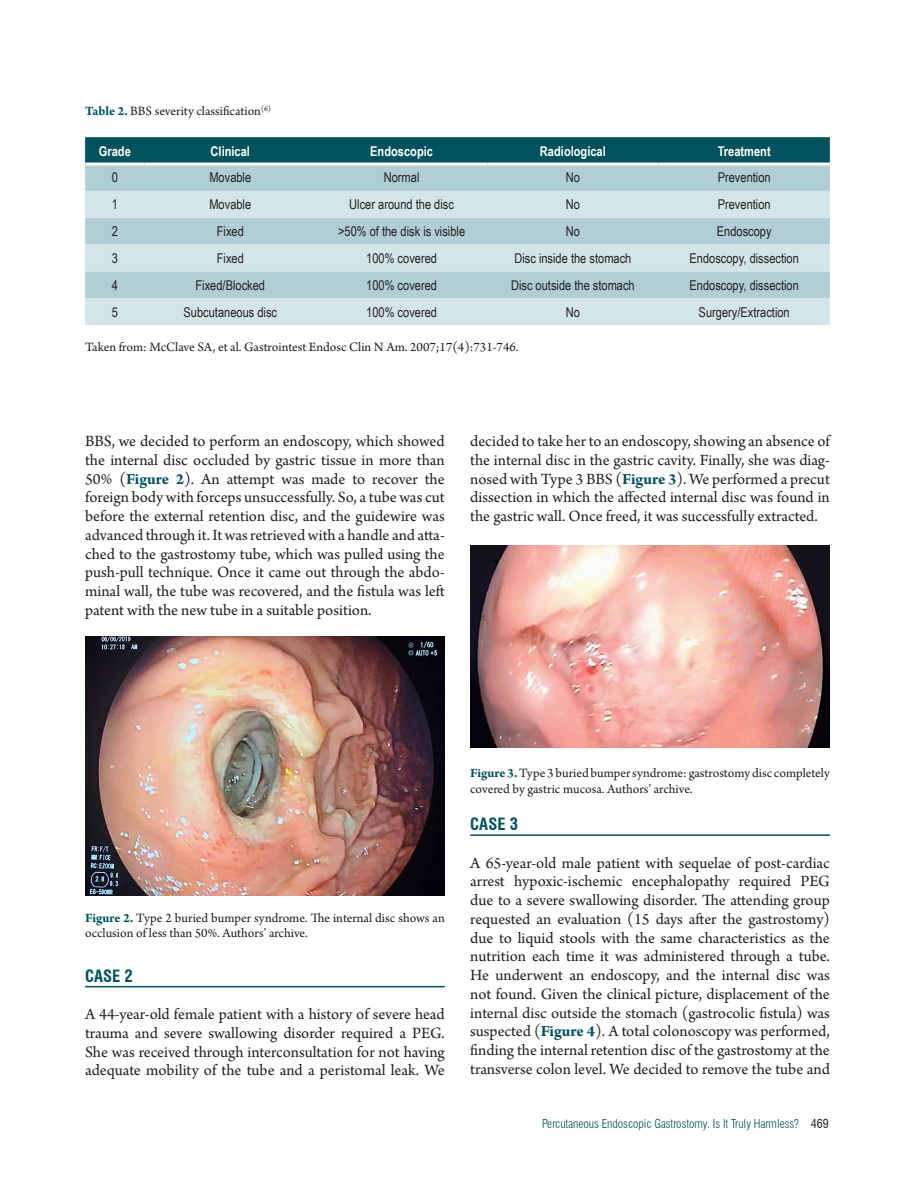
<style>
.page{position:relative;width:915px;height:1188px;background:#fff}
.page>*{position:absolute;margin:0;border:0;box-sizing:border-box;transform-origin:0 0}
.Texto{font:16.5px/18.8px "Arno Pro";color:#231f20;text-align:justify}
.Título_1{font:700 condensed 16.5px "Swiss 721 BT";color:#00525d}
.Títulos_tablas_y_fig{font:13.5px/15.8px "Arno Pro";color:#231f20}
.Texto_tabla{font:13.5px "Arial Narrow";color:#231f20}
.Titulos_tabla{font:700 13.5px "Arial Narrow";color:#fff}
.t1{font:300 condensed 12px "Swiss 721 BT";color:#00525d}
.s1{font-weight:700;color:#00525d}
.s2{font-weight:400;color:#231f20}
</style>
<div class="page">
<hr style="left:85px;top:986px;width:359px;height:1px;background:#00525d">
<hr style="left:470px;top:834px;width:359px;height:2px;background:#00525d">
<svg style="left:85px;top:137px;width:744px;height:26px;background:#065661"></svg>
<div style="left:85px;top:166px;width:744px;height:25px;background:#b1ced5"></div>
<svg style="left:85px;top:191px;width:744px;height:134px;background:#c6dce1"></svg>
<img style="left:85px;top:637px;width:359px;height:258px">
<img style="left:470px;top:546px;width:359px;height:202px">
<p class="Títulos_tablas_y_fig" style="left:85px;top:104px;width:187px"><span class="s1">Table 2.</span> BBS severity classification<sup>(6)</sup></p>
<p class="Titulos_tabla" style="left:99px;top:141px;width:33px">Grade</p>
<p class="Titulos_tabla" style="left:210px;top:141px;width:41px">Clinical</p>
<p class="Titulos_tabla" style="left:370px;top:141px;width:64px">Endoscopic</p>
<p class="Titulos_tabla" style="left:540px;top:141px;width:67px">Radiological</p>
<p class="Titulos_tabla" style="left:717px;top:141px;width:54px">Treatment</p>
<p class="Texto_tabla" style="left:112px;top:168px;width:8px">0</p>
<p class="Texto_tabla" style="left:209px;top:168px;width:43px">Movable</p>
<p class="Texto_tabla" style="left:383px;top:168px;width:37px">Normal</p>
<p class="Texto_tabla" style="left:565px;top:168px;width:16px">No</p>
<p class="Texto_tabla" style="left:717px;top:168px;width:54px">Prevention</p>
<p class="Texto_tabla" style="left:112px;top:195px;width:8px">1</p>
<p class="Texto_tabla" style="left:209px;top:195px;width:43px">Movable</p>
<p class="Texto_tabla" style="left:349px;top:195px;width:106px">Ulcer around the disc</p>
<p class="Texto_tabla" style="left:565px;top:195px;width:16px">No</p>
<p class="Texto_tabla" style="left:717px;top:195px;width:54px">Prevention</p>
<p class="Texto_tabla" style="left:112px;top:221px;width:8px">2</p>
<p class="Texto_tabla" style="left:217px;top:221px;width:29px">Fixed</p>
<p class="Texto_tabla" style="left:338px;top:221px;width:129px">&gt;50% of the disk is visible</p>
<p class="Texto_tabla" style="left:565px;top:221px;width:16px">No</p>
<p class="Texto_tabla" style="left:716px;top:221px;width:56px">Endoscopy</p>
<p class="Texto_tabla" style="left:112px;top:248px;width:8px">3</p>
<p class="Texto_tabla" style="left:217px;top:248px;width:29px">Fixed</p>
<p class="Texto_tabla" style="left:366px;top:248px;width:72px">100% covered</p>
<p class="Texto_tabla" style="left:514px;top:248px;width:118px">Disc inside the stomach</p>
<p class="Texto_tabla" style="left:689px;top:248px;width:111px">Endoscopy, dissection</p>
<p class="Texto_tabla" style="left:112px;top:275px;width:8px">4</p>
<p class="Texto_tabla" style="left:195px;top:275px;width:71px">Fixed/Blocked</p>
<p class="Texto_tabla" style="left:366px;top:275px;width:72px">100% covered</p>
<p class="Texto_tabla" style="left:511px;top:275px;width:125px">Disc outside the stomach</p>
<p class="Texto_tabla" style="left:689px;top:275px;width:111px">Endoscopy, dissection</p>
<p class="Texto_tabla" style="left:112px;top:302px;width:8px">5</p>
<p class="Texto_tabla" style="left:183px;top:302px;width:95px">Subcutaneous disc</p>
<p class="Texto_tabla" style="left:366px;top:302px;width:72px">100% covered</p>
<p class="Texto_tabla" style="left:565px;top:302px;width:16px">No</p>
<p class="Texto_tabla" style="left:698px;top:302px;width:93px">Surgery/Extraction</p>
<p class="Títulos_tablas_y_fig" style="left:85px;top:339px;width:435px">Taken from: McClave SA, et al. Gastrointest Endosc Clin N Am. 2007;17(4):731-746.</p>
<p class="Texto" style="left:85px;top:433px;width:361px">BBS, we decided to perform an endoscopy, which showed the internal disc occluded by gastric tissue in more than 50% (<span class="s1">Figure 2</span>). An attempt was made to recover the foreign body with forceps unsuccessfully. So, a tube was cut before the external retention disc, and the guidewire was advanced through it. It was retrieved with a handle and atta&shy;ched to the gastrostomy tube, which was pulled using the push-pull technique. Once it came out through the abdo&shy;minal wall, the tube was recovered, and the fistula was left patent with the new tube in a suitable position.</p>
<p class="Texto" style="left:470px;top:433px;width:361px">decided to take her to an endoscopy, showing an absence of the internal disc in the gastric cavity. Finally, she was diag&shy;nosed with Type 3 BBS (<span class="s1">Figure 3</span>). We performed a precut dissection in which the affected internal disc was found in the gastric wall. Once freed, it was successfully extracted.</p>
<p class="Títulos_tablas_y_fig" style="left:85px;top:910px;width:361px"><span class="s1">Figure 2.</span> Type 2 buried bumper syndrome. The internal disc shows an occlusion of less than 50%. Authors’ archive.</p>
<p class="Título_1" style="left:85px;top:966px;width:49px">CASE 2</p>
<p class="Texto" style="left:85px;top:1006px;width:361px">A 44-year-old female patient with a history of severe head trauma and severe swallowing disorder required a PEG.<br>She was received through interconsultation for not having adequate mobility of the tube and a peristomal leak. We</p>
<p class="Títulos_tablas_y_fig" style="left:470px;top:766px;width:361px"><span class="s1">Figure 3.</span> Type 3 buried bumper syndrome: gastrostomy disc completely covered by gastric mucosa. Authors’ archive.</p>
<p class="Título_1" style="left:470px;top:814px;width:49px">CASE 3</p>
<p class="Texto" style="left:470px;top:854px;width:361px">A 65-year-old male patient with sequelae of post-cardiac arrest hypoxic-ischemic encephalopathy required PEG due to a severe swallowing disorder. The attending group requested an evaluation (15 days after the gastrostomy) due to liquid stools with the same characteristics as the nutrition each time it was administered through a tube.<br>He underwent an endoscopy, and the internal disc was not found. Given the clinical picture, displacement of the internal disc outside the stomach (gastrocolic fistula) was suspected (<span class="s1">Figure 4</span>). A total colonoscopy was performed, finding the internal retention disc of the gastrostomy at the transverse colon level. We decided to remove the tube and</p>
<p class="t1" style="left:542px;top:1117px;width:288px">Percutaneous Endoscopic Gastrostomy. Is It Truly Harmless? <span class="s2">469</span></p>
</div>
